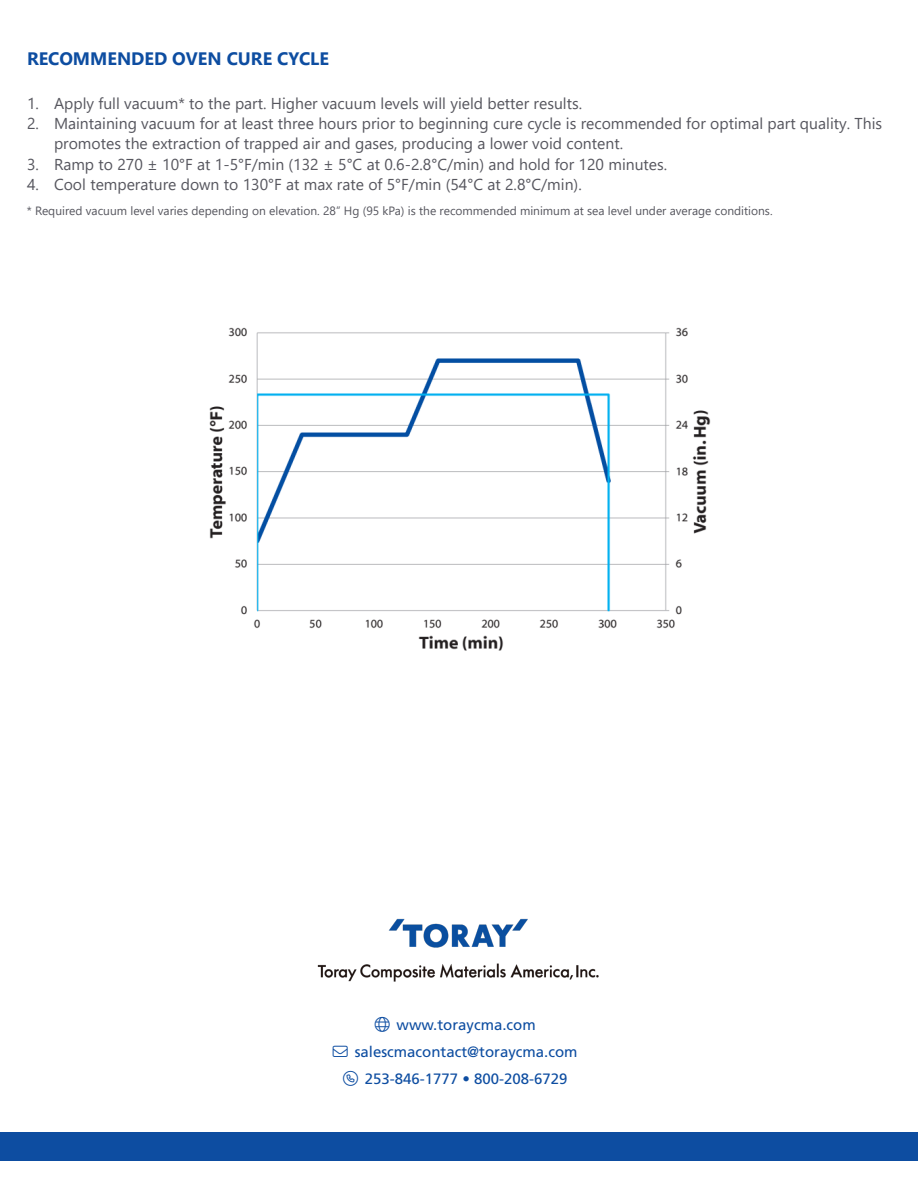
<style>
.page{position:relative;width:918px;height:1188px;background:#fff}
.page>*{position:absolute;margin:0;border:0;box-sizing:border-box;transform-origin:0 0}
.t1{font:700 18px "Segoe UI";color:#0d4da1}
.t2{font:15.75px/20.2px "Segoe UI";color:#56565e}
.t3{font:15px "Frutiger";color:#0d4da1}
.t4{font:12px "Segoe UI";color:#56565e}
.s1{font-family:"Frutiger LT Pro";font-weight:300}
</style>
<div class="page">
<img style="left:209px;top:327px;width:502px;height:324px">
<img style="left:317px;top:918px;width:282px;height:64px">
<div style="left:0;top:1133px;width:918px;height:28px;background:#0d4da1"></div>
<p class="t1" style="left:27px;top:41px;width:304px">RECOMMENDED OVEN CURE CYCLE</p>
<p class="t2" style="left:27px;top:92px;width:557px">1. Apply full vacuum* to the part. Higher vacuum levels will yield better results.</p>
<p class="t2" style="left:54px;top:112px;width:830px;text-indent:-27px">2. Maintaining vacuum for at least three hours prior to beginning cure cycle is recommended for optimal part quality. This promotes the extraction of trapped air and gases, producing a lower void content.</p>
<p class="t2" style="left:27px;top:153px;width:642px">3. Ramp to 270 ± 10°F at 1-5°F/min (132 ± 5°C at 0.6-2.8°C/min) and hold for 120 minutes.</p>
<p class="t2" style="left:27px;top:173px;width:556px">4. Cool temperature down to 130°F at max rate of 5°F/min (54°C at 2.8°C/min).</p>
<p class="t4" style="left:27px;top:199px;width:747px">* Required vacuum level varies depending on elevation. 28” Hg (95 kPa) is the recommended minimum at sea level under average conditions.</p>
<p class="t3" style="left:397px;top:1016px;width:141px">www.toraycma.com</p>
<p class="t3" style="left:333px;top:1043px;width:246px">→ salescmacontact@toraycma.com</p>
<p class="t3" style="left:365px;top:1070px;width:204px">253-846-1777 <span class="s1">•</span> 800-208-6729</p>
</div>
